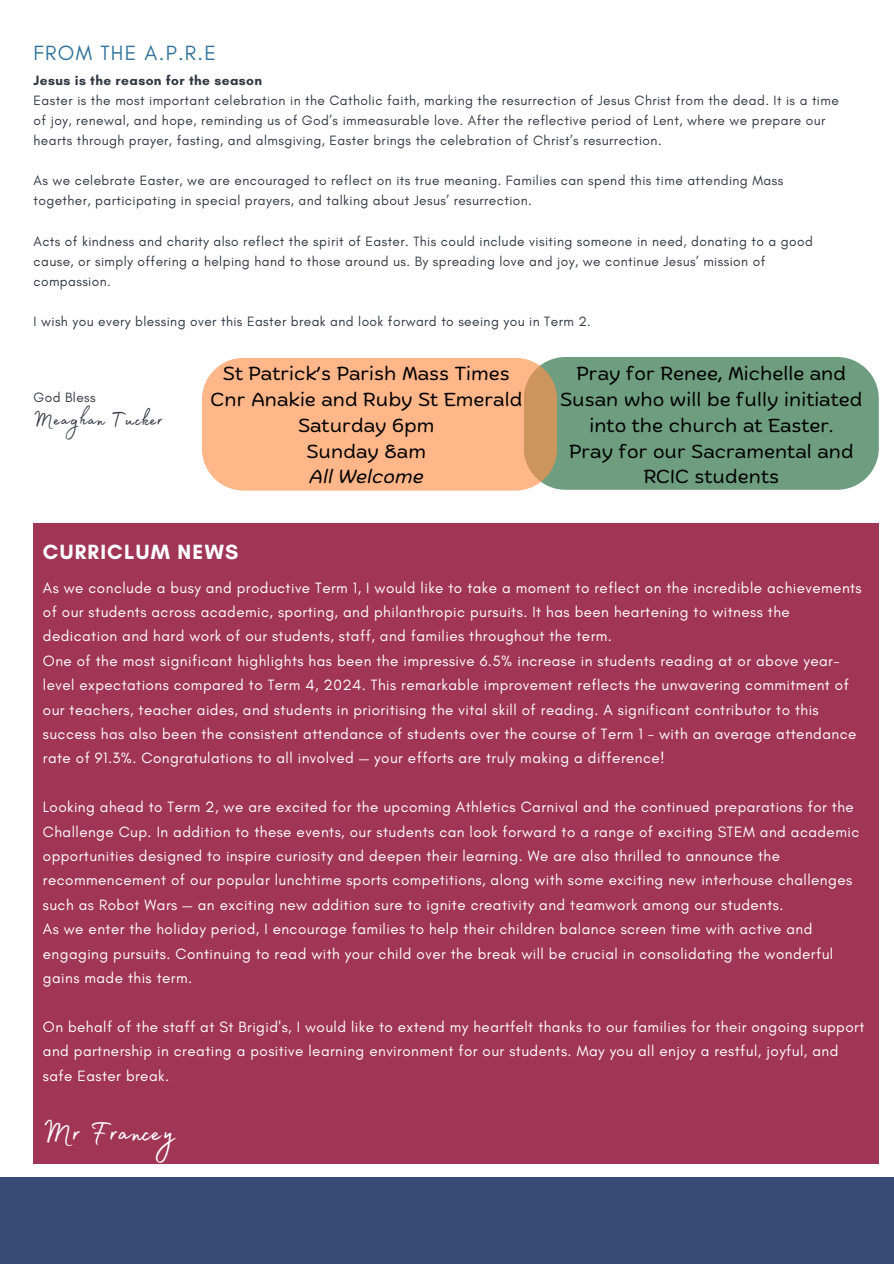
<style>
.page{position:relative;width:894px;height:1264px;background:#fff}
.page>*{position:absolute;margin:0;border:0;box-sizing:border-box;transform-origin:0 0}
.t1{font:37.65px "Madelyn Fill";letter-spacing:.03em;color:#fff}
.t2{font:25.8px "Madelyn Fill";letter-spacing:.03em;color:#303841}
.t3{font:21px "Glacial Indifference";letter-spacing:.06em;color:#31739d}
.t4{font:700 21px "Glacial Indifference";letter-spacing:.06em;color:#fff}
.t5{font:18.75px/25.8px "Biski";color:#000;text-align:center}
.t6{font:15.15px/24.5px "Glacial Indifference";letter-spacing:.03em;color:#fff}
.t7{font:13.8px/20px "Glacial Indifference";letter-spacing:.03em;color:#303841}
.t8{font:700 13.8px "Glacial Indifference";letter-spacing:.03em;color:#303841}
.s1{font-style:italic}
</style>
<div class="page">
<div style="left:0;top:1176px;width:893px;height:87px;background:#364b75"></div>
<div style="left:34px;top:523px;width:844px;height:640px;background:#a03556"></div>
<div style="left:556px;top:357px;width:322px;height:133px;background:#6e9e7f"></div>
<svg style="left:202px;top:358px;width:354px;height:132px;background:#fab488"></svg>
<h4 class="t3" style="left:34px;top:40px;width:184px">FROM THE A.P.R.E</h4>
<p class="t8" style="left:34px;top:72px;width:230px">Jesus is the reason for the season</p>
<p class="t7" style="left:34px;top:91px;width:806px">Easter is the most important celebration in the Catholic faith, marking the resurrection of Jesus Christ from the dead. It is a time of joy, renewal, and hope, reminding us of God’s immeasurable love. After the reflective period of Lent, where we prepare our hearts through prayer, fasting, and almsgiving, Easter brings the celebration of Christ’s resurrection.</p>
<p class="t7" style="left:34px;top:171px;width:751px">As we celebrate Easter, we are encouraged to reflect on its true meaning. Families can spend this time attending Mass together, participating in special prayers, and talking about Jesus’ resurrection.</p>
<p class="t7" style="left:34px;top:231px;width:780px">Acts of kindness and charity also reflect the spirit of Easter. This could include visiting someone in need, donating to a good cause, or simply offering a helping hand to those around us. By spreading love and joy, we continue Jesus’ mission of compassion.</p>
<p class="t7" style="left:34px;top:311px;width:558px">I wish you every blessing over this Easter break and look forward to seeing you in Term 2.</p>
<h2 class="t7" style="left:34px;top:387px;width:64px">God Bless</h2>
<h2 class="t2" style="left:34px;top:400px;width:131px">Meaghan Tucker</h2>
<p class="t5" style="left:210px;top:362px;width:313px">St Patrick’s Parish Mass Times<br>Cnr Anakie and Ruby St Emerald<br>Saturday 6pm<br>Sunday 8am<br><span class="s1">All Welcome</span></p>
<h1 class="t5" style="left:560px;top:362px;width:303px">Pray for Renee, Michelle and<br>Susan who will be fully initiated into the church at Easter.<br>Pray for our Sacramental and<br>RCIC students</h1>
<h5 class="t4" style="left:43px;top:539px;width:197px">CURRICLUM NEWS</h5>
<h5 class="t6" style="left:43px;top:575px;width:820px">As we conclude a busy and productive Term 1, I would like to take a moment to reflect on the incredible achievements of our students across academic, sporting, and philanthropic pursuits. It has been heartening to witness the dedication and hard work of our students, staff, and families throughout the term.</h5>
<h3 class="t6" style="left:43px;top:648px;width:814px">One of the most significant highlights has been the impressive 6.5% increase in students reading at or above year&shy;level expectations compared to Term 4, 2024. This remarkable improvement reflects the unwavering commitment of our teachers, teacher aides, and students in prioritising the vital skill of reading. A significant contributor to this success has also been the consistent attendance of students over the course of Term 1 - with an average attendance rate of 91.3%. Congratulations to all involved — your efforts are truly making a difference!</h3>
<p class="t6" style="left:43px;top:794px;width:817px">Looking ahead to Term 2, we are excited for the upcoming Athletics Carnival and the continued preparations for the Challenge Cup. In addition to these events, our students can look forward to a range of exciting STEM and academic opportunities designed to inspire curiosity and deepen their learning. We are also thrilled to announce the recommencement of our popular lunchtime sports competitions, along with some exciting new interhouse challenges such as Robot Wars — an exciting new addition sure to ignite creativity and teamwork among our students.</p>
<p class="t6" style="left:43px;top:916px;width:791px">As we enter the holiday period, I encourage families to help their children balance screen time with active and engaging pursuits. Continuing to read with your child over the break will be crucial in consolidating the wonderful gains made this term.</p>
<p class="t6" style="left:43px;top:1014px;width:822px">On behalf of the staff at St Brigid's, I would like to extend my heartfelt thanks to our families for their ongoing support and partnership in creating a positive learning environment for our students. May you all enjoy a restful, joyful, and safe Easter break.</p>
<p class="t1" style="left:43px;top:1103px;width:133px">Mr Francey</p>
</div>
